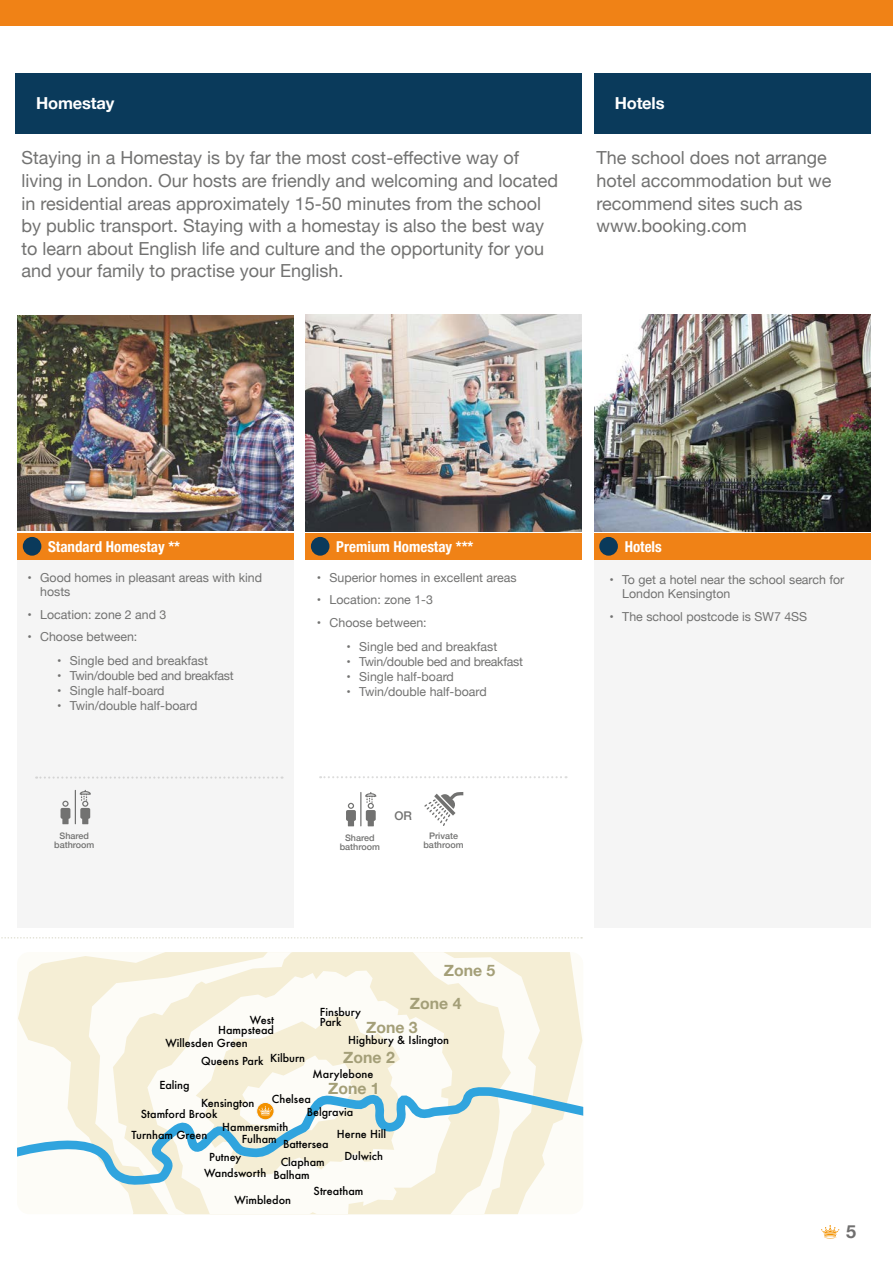
<style>
.page{position:relative;width:893px;height:1263px;background:#fff}
.page>*{position:absolute;margin:0;border:0;box-sizing:border-box;transform-origin:0 0}
.t1{font:18px/22.5px "Helvetica Neue";color:#727271}
.t2{font:700 18px "Helvetica Neue";color:#706f6f}
.t3{font:700 16.5px "Helvetica Neue";letter-spacing:-.01em;color:#fff}
.t4{font:700 15.75px "Helvetica Neue";color:#a49f78}
.t5{font:700 condensed 15px "Helvetica Neue";color:#fff}
.t6{font:12.3px/14.2px "Helvetica Neue";color:#727271}
.t7{font:12.3px "Helvetica Neue";letter-spacing:-.02em;color:#727271}
.t8{font:500 12px "Helvetica Neue";color:#727271}
.t9{font:500 10.8px/10.1px "Futura";color:#000}
.t10{font:500 9px/9px "Helvetica Neue";color:#727271;text-align:center}
</style>
<div class="page">
<svg style="left:821px;top:1225px;width:18px;height:13px"></svg>
<div style="left:17px;top:559px;width:277px;height:369px;background:#f5f5f5"></div>
<div style="left:594px;top:559px;width:277px;height:369px;background:#f5f5f5"></div>
<img style="left:18px;top:315px;width:276px;height:215px">
<img style="left:305px;top:315px;width:277px;height:216px">
<svg style="left:60px;top:790px;width:31px;height:34px"></svg>
<svg style="left:346px;top:792px;width:30px;height:34px"></svg>
<svg style="left:36px;top:776px;width:247px;height:3px"></svg>
<svg style="left:320px;top:776px;width:246px;height:2px"></svg>
<div style="left:15px;top:73px;width:567px;height:60px;background:#0a3a5b"></div>
<div style="left:594px;top:73px;width:276px;height:60px;background:#0a3a5b"></div>
<svg style="left:1px;top:937px;width:581px;height:1px"></svg>
<div style="left:17px;top:533px;width:277px;height:26px;background:#f08216"></div>
<div style="left:23px;top:537px;width:18px;height:19px;background:#0a3a5b;border-radius:50%"></div>
<div style="left:306px;top:533px;width:276px;height:26px;background:#f08216"></div>
<div style="left:311px;top:537px;width:18px;height:19px;background:#0a3a5b;border-radius:50%"></div>
<svg style="left:424px;top:792px;width:39px;height:34px"></svg>
<svg style="left:18px;top:952px;width:564px;height:128px;fill:#f5eed5"></svg>
<svg style="left:89px;top:952px;width:451px;height:262px"></svg>
<svg style="left:113px;top:952px;width:398px;height:262px;fill:#f5eed5"></svg>
<svg style="left:147px;top:970px;width:308px;height:244px"></svg>
<svg style="left:17px;top:1080px;width:566px;height:114px"></svg>
<svg style="left:196px;top:1014px;width:205px;height:163px"></svg>
<img style="left:594px;top:315px;width:276px;height:216px">
<div style="left:594px;top:533px;width:276px;height:26px;background:#f08216"></div>
<div style="left:599px;top:537px;width:19px;height:19px;background:#0a3a5b;border-radius:50%"></div>
<div style="left:0;top:0;width:893px;height:26px;background:#f08216"></div>
<p class="t3" style="left:36px;top:91px;width:80px">Homestay</p>
<p class="t3" style="left:615px;top:91px;width:51px">Hotels</p>
<p class="t1" style="left:22px;top:148px;width:538px">Staying in a Homestay is by far the most cost-effective way of living in London. Our hosts are friendly and welcoming and located in residential areas approximately 15-50 minutes from the school by public transport. Staying with a homestay is also the best way to learn about English life and culture and the opportunity for you and your family to practise your English.</p>
<p class="t1" style="left:596px;top:148px;width:237px">The school does not arrange hotel accommodation but we recommend sites such as www.booking.com</p>
<p class="t5" style="left:48px;top:534px;width:133px">Standard Homestay **</p>
<p class="t5" style="left:336px;top:534px;width:139px">Premium Homestay ***</p>
<p class="t6" style="left:40px;top:571px;width:223px;text-indent:-13px">• Good homes in pleasant areas with kind hosts</p>
<p class="t6" style="left:27px;top:608px;width:141px">• Location: zone 2 and 3</p>
<p class="t6" style="left:27px;top:631px;width:111px">• Choose between:</p>
<p class="t6" style="left:57px;top:654px;width:152px">• Single bed and breakfast</p>
<p class="t7" style="left:57px;top:667px;width:178px">• Twin/double bed and breakfast</p>
<p class="t6" style="left:57px;top:684px;width:109px">• Single half-board</p>
<p class="t6" style="left:57px;top:699px;width:142px">• Twin/double half-board</p>
<p class="t6" style="left:317px;top:571px;width:201px">• Superior homes in excellent areas</p>
<p class="t6" style="left:317px;top:594px;width:118px">• Location: zone 1-3</p>
<p class="t6" style="left:317px;top:616px;width:111px">• Choose between:</p>
<p class="t6" style="left:347px;top:640px;width:152px">• Single bed and breakfast</p>
<p class="t7" style="left:347px;top:652px;width:178px">• Twin/double bed and breakfast</p>
<p class="t6" style="left:347px;top:670px;width:109px">• Single half-board</p>
<p class="t6" style="left:347px;top:685px;width:142px">• Twin/double half-board</p>
<p class="t8" style="left:394px;top:806px;width:19px">OR</p>
<p class="t10" style="left:54px;top:831px;width:42px">Shared bathroom</p>
<p class="t10" style="left:340px;top:833px;width:42px">Shared bathroom</p>
<p class="t10" style="left:423px;top:831px;width:42px">Private bathroom</p>
<p class="t4" style="left:444px;top:958px;width:53px">Zone 5</p>
<p class="t4" style="left:410px;top:991px;width:53px">Zone 4</p>
<p class="t9" style="left:320px;top:1006px;width:43px">Finsbury<br>Park</p>
<p class="t9" style="left:218px;top:1015px;width:57px;text-align:right">West<br>Hampstead</p>
<p class="t9" style="left:165px;top:1037px;width:84px">Willesden Green</p>
<p class="t9" style="left:348px;top:1034px;width:102px">Highbury &amp; Islington</p>
<p class="t4" style="left:366px;top:1015px;width:53px">Zone 3</p>
<p class="t9" style="left:201px;top:1056px;width:106px">Queens Park Kilburn</p>
<p class="t4" style="left:343px;top:1045px;width:53px">Zone 2</p>
<p class="t9" style="left:313px;top:1068px;width:62px">Marylebone</p>
<p class="t9" style="left:159px;top:1080px;width:32px">Ealing</p>
<p class="t4" style="left:328px;top:1076px;width:53px">Zone 1</p>
<p class="t9" style="left:272px;top:1094px;width:40px">Chelsea</p>
<p class="t9" style="left:201px;top:1097px;width:55px">Kensington</p>
<p class="t9" style="left:307px;top:1107px;width:48px">Belgravia</p>
<p class="t9" style="left:283px;top:1138px;width:47px">Battersea</p>
<p class="t9" style="left:141px;top:1109px;width:78px">Stamford Brook</p>
<p class="t9" style="left:222px;top:1122px;width:68px">Hammersmith</p>
<p class="t9" style="left:337px;top:1128px;width:51px">Herne Hill</p>
<p class="t9" style="left:131px;top:1130px;width:77px">Turnham Green</p>
<p class="t9" style="left:242px;top:1134px;width:36px">Fulham</p>
<p class="t9" style="left:344px;top:1150px;width:40px">Dulwich</p>
<p class="t9" style="left:209px;top:1152px;width:34px">Putney</p>
<p class="t9" style="left:234px;top:1195px;width:58px">Wimbledon</p>
<p class="t9" style="left:281px;top:1156px;width:46px">Clapham</p>
<p class="t9" style="left:204px;top:1168px;width:64px">Wandsworth</p>
<p class="t9" style="left:273px;top:1170px;width:38px">Balham</p>
<p class="t9" style="left:314px;top:1186px;width:51px">Streatham</p>
<p class="t5" style="left:625px;top:534px;width:39px">Hotels</p>
<p class="t6" style="left:622px;top:573px;width:224px;text-indent:-13px">• To get a hotel near the school search for<br>London Kensington</p>
<p class="t6" style="left:609px;top:610px;width:199px">• The school postcode is SW7 4SS</p>
<p class="t2" style="left:846px;top:1218px;width:12px">5</p>
</div>
